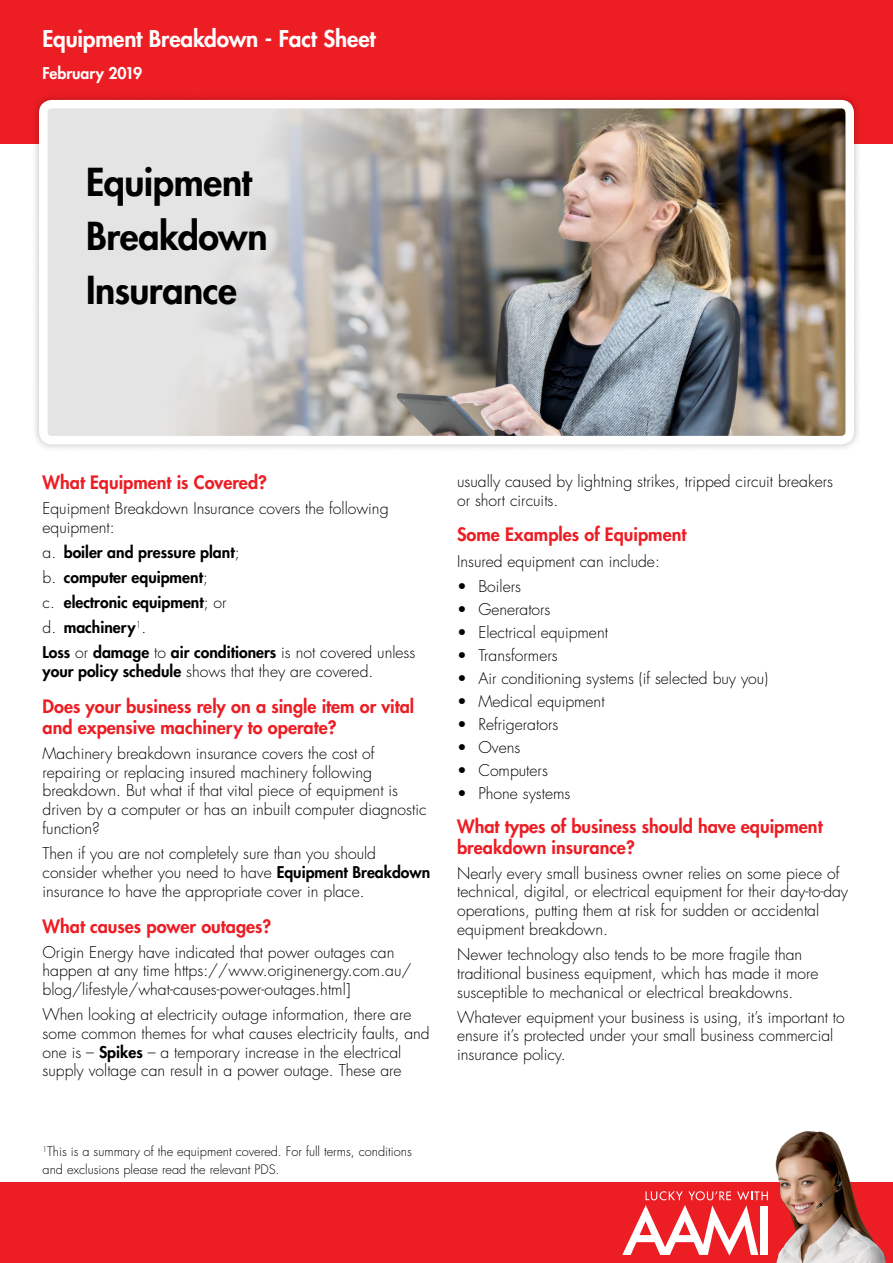
<style>
.page{position:relative;width:893px;height:1263px;background:#fff}
.page>*{position:absolute;margin:0;border:0;box-sizing:border-box;transform-origin:0 0}
.t1{font:800 37.5px/54px "Futura Std";letter-spacing:-.01em;color:#000}
.t2{font:800 22.5px "Futura Std";letter-spacing:-.005em;color:#fff}
.t3{font:800 18px/21px "Futura Std";color:#ed1d24}
.t4{font:300 15.75px/18.8px "Futura Std";color:#000}
.t5{font:800 15.75px/25.2px "Futura Std";color:#000}
.t6{font:800 15.75px "Futura Std";letter-spacing:-.005em;color:#fff}
.t7{font:300 12.75px/17.2px "Futura Std";color:#000}
.s1{font-weight:300}
.s2{font-weight:800}
</style>
<div class="page">
<div style="left:0;top:1182px;width:893px;height:81px;background:#ed1d24"></div>
<img style="left:775px;top:1131px;width:111px;height:132px">
<svg style="left:622px;top:1191px;width:146px;height:64px"></svg>
<div style="left:0;top:0;width:893px;height:143px;background:#ed1d24"></div>
<div style="left:31px;top:92px;width:831px;height:360px;background:#000;opacity:.25"></div>
<img style="left:49px;top:110px;width:795px;height:324px">
<div style="left:39px;top:100px;width:815px;height:344px;border:9px solid #fff;border-radius:9px"></div>
<h2 class="t2" style="left:43px;top:25px;width:335px">Equipment Breakdown - Fact Sheet</h2>
<p class="t6" style="left:43px;top:63px;width:101px">February 2019</p>
<h1 class="t1" style="left:86px;top:155px;width:183px">Equipment<br>Breakdown<br>Insurance</h1>
<p class="t3" style="left:43px;top:471px;width:226px">What Equipment is Covered?</p>
<p class="t4" style="left:43px;top:499px;width:348px">Equipment Breakdown Insurance covers the following equipment:</p>
<p class="t5" style="left:43px;top:539px;width:374px"><span class="s1">a.</span> boiler and pressure plant<span class="s1">;<br>b.</span> computer equipment<span class="s1">;<br>c.</span> electronic equipment<span class="s1">; or<br>d.</span> machinery<sup>1</sup><span class="s1">.<br></span>Loss <span class="s1">or</span> damage <span class="s1">to</span> air conditioners <span class="s1">is not covered unless</span></p>
<p class="t4" style="left:43px;top:662px;width:332px"><span class="s2">your policy schedule</span> shows that they are covered.</p>
<p class="t3" style="left:43px;top:696px;width:373px">Does your business rely on a single item or vital and expensive machinery to operate?</p>
<p class="t4" style="left:43px;top:744px;width:386px">Machinery breakdown insurance covers the cost of repairing or replacing insured machinery following breakdown. But what if that vital piece of equipment is driven by a computer or has an inbuilt computer diagnostic function?</p>
<p class="t4" style="left:43px;top:844px;width:389px">Then if you are not completely sure than you should consider whether you need to have <span class="s2">Equipment Breakdown </span>insurance to have the appropriate cover in place.</p>
<p class="t3" style="left:43px;top:915px;width:230px">What causes power outages?</p>
<p class="t4" style="left:43px;top:943px;width:371px">Origin Energy have indicated that power outages can happen at any time https://www.originenergy.com.au/ blog/lifestyle/what-causes-power-outages.html]</p>
<p class="t4" style="left:43px;top:1005px;width:389px">When looking at electricity outage information, there are some common themes for what causes electricity faults, and one is – <span class="s2">Spikes</span> – a temporary increase in the electrical supply voltage can result in a power outage. These are</p>
<p class="t7" style="left:43px;top:1143px;width:371px"><sup>1</sup>This is a summary of the equipment covered. For full terms, conditions and exclusions please read the relevant PDS.</p>
<p class="t4" style="left:457px;top:472px;width:377px">usually caused by lightning strikes, tripped circuit breakers or short circuits.</p>
<p class="t3" style="left:457px;top:524px;width:231px">Some Examples of Equipment</p>
<p class="t4" style="left:457px;top:552px;width:204px">Insured equipment can include:</p>
<p class="t4" style="left:457px;top:577px;width:65px">• Boilers</p>
<p class="t4" style="left:457px;top:600px;width:95px">• Generators</p>
<p class="t4" style="left:457px;top:623px;width:152px">• Electrical equipment</p>
<p class="t4" style="left:457px;top:646px;width:102px">• Transformers</p>
<p class="t4" style="left:457px;top:669px;width:312px">• Air conditioning systems (if selected buy you)</p>
<p class="t4" style="left:457px;top:692px;width:149px">• Medical equipment</p>
<p class="t4" style="left:457px;top:715px;width:103px">• Refrigerators</p>
<p class="t4" style="left:457px;top:738px;width:65px">• Ovens</p>
<p class="t4" style="left:457px;top:761px;width:92px">• Computers</p>
<p class="t4" style="left:457px;top:784px;width:115px">• Phone systems</p>
<p class="t3" style="left:457px;top:815px;width:367px">What types of business should have equipment breakdown insurance?</p>
<p class="t4" style="left:457px;top:864px;width:393px">Nearly every small business owner relies on some piece of technical, digital, or electrical equipment for their day-to-day operations, putting them at risk for sudden or accidental equipment breakdown.</p>
<p class="t4" style="left:457px;top:945px;width:363px">Newer technology also tends to be more fragile than traditional business equipment, which has made it more susceptible to mechanical or electrical breakdowns.</p>
<p class="t4" style="left:457px;top:1008px;width:389px">Whatever equipment your business is using, it’s important to ensure it’s protected under your small business commercial insurance policy.</p>
</div>
